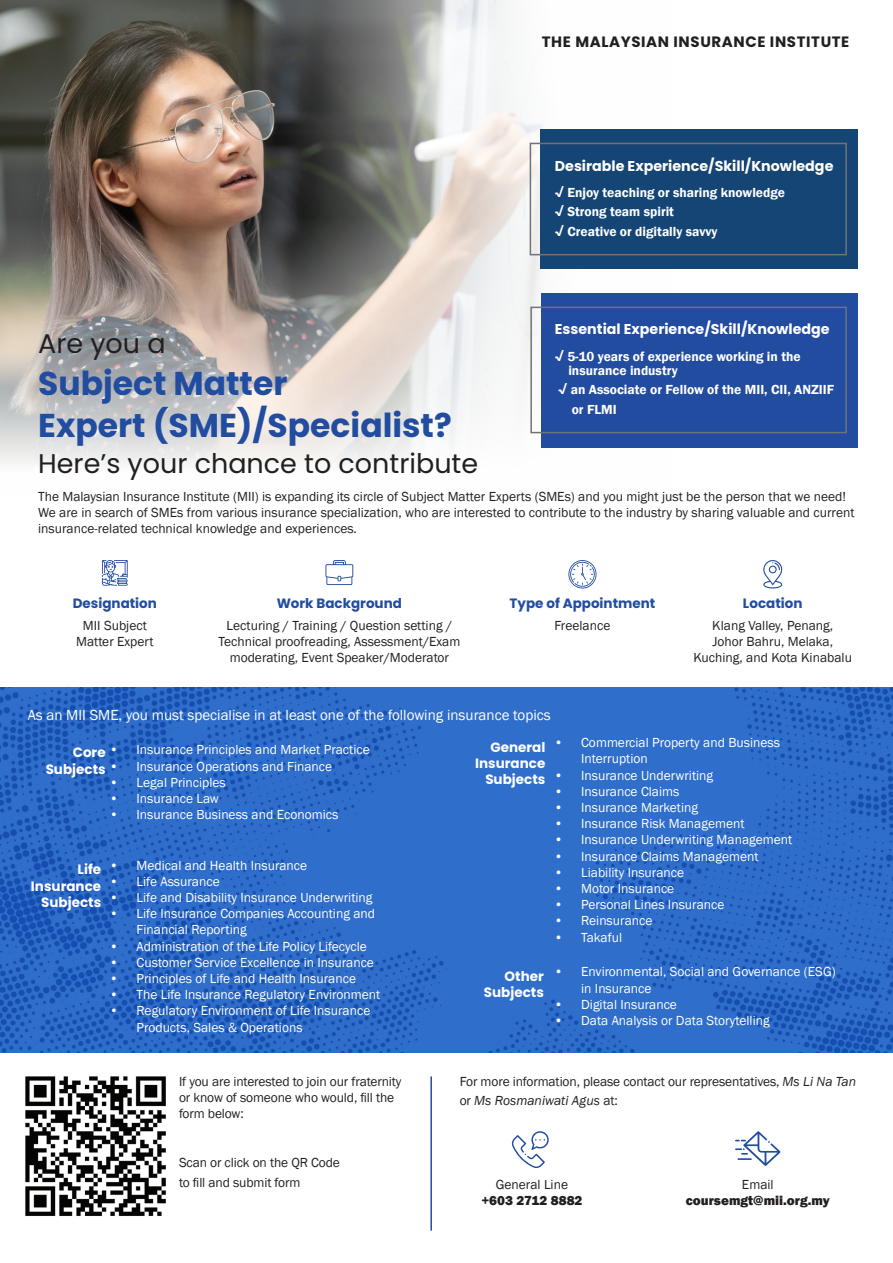
<style>
.page{position:relative;width:893px;height:1263px;background:#fff}
.page>*{position:absolute;margin:0;border:0;box-sizing:border-box;transform-origin:0 0}
.t1{font:700 33px/42px "Poppins";color:#214ca0}
.t2{font:27px "Poppins";color:#231f20}
.t3{font:15px "Franklin Gothic";color:#fff}
.t4{font:700 15px "Poppins";letter-spacing:.04em;color:#231f20}
.t5{font:700 14.25px "Poppins";color:#fff}
.t6{font:13.5px/16.2px "Franklin Gothic";color:#fff}
.t7{font:13.5px/16.2px "Franklin Gothic";color:#231f20}
.t8{font:600 13.5px/19.5px "Franklin Gothic";color:#fff}
.t9{font:700 13.5px/16.2px "Poppins";color:#fff;text-align:right}
.t10{font:700 13.5px "Poppins";color:#214ca0}
.t11{font:800 13.5px "Franklin Gothic";color:#231f20}
.s1{font-family:"Gilroy";font-weight:700}
.s2{font-style:italic}
</style>
<div class="page">
<img style="left:0;top:687px;width:893px;height:365px">
<img style="left:0;top:0;width:674px;height:464px">
<hr style="left:430px;top:1076px;width:2px;height:154px;background:#214ca0">
<div style="left:540px;top:130px;width:317px;height:139px;background:#154575"></div>
<div style="left:530px;top:143px;width:317px;height:112px;border:2px solid #717275"></div>
<svg style="left:511px;top:1131px;width:38px;height:37px"></svg>
<svg style="left:735px;top:1131px;width:46px;height:35px"></svg>
<img style="left:25px;top:1076px;width:141px;height:140px">
<div style="left:541px;top:294px;width:316px;height:154px;background:#214ca0"></div>
<div style="left:530px;top:307px;width:317px;height:126px;border:2px solid #717275"></div>
<svg style="left:763px;top:560px;width:19px;height:28px"></svg>
<svg style="left:568px;top:560px;width:29px;height:28px"></svg>
<svg style="left:102px;top:560px;width:26px;height:26px"></svg>
<svg style="left:325px;top:560px;width:28px;height:25px"></svg>
<p class="t4" style="left:542px;top:33px;width:309px">THE MALAYSIAN INSURANCE INSTITUTE</p>
<h2 class="t2" style="left:38px;top:328px;width:129px">Are you a</h2>
<h1 class="t1" style="left:38px;top:363px;width:415px">Subject Matter<br>Expert (SME)/Specialist?</h1>
<h2 class="t2" style="left:38px;top:448px;width:441px">Here’s your chance to contribute</h2>
<p class="t5" style="left:555px;top:158px;width:280px">Desirable Experience/Skill/Knowledge</p>
<p class="t8" style="left:555px;top:183px;width:232px"><span class="s1">√</span> Enjoy teaching or sharing knowledge <span class="s1">√</span> Strong team spirit<br><span class="s1">√</span> Creative or digitally savvy</p>
<p class="t5" style="left:555px;top:321px;width:276px">Essential Experience/Skill/Knowledge</p>
<p class="t8" style="left:568px;top:350px;width:234px;line-height:13.5px;text-indent:-14px"><span class="s1">√</span> 5-10 years of experience working in the insurance industry</p>
<p class="t8" style="left:572px;top:380px;width:264px;text-indent:-14px"><span class="s1">√</span> an Associate or Fellow of the MII, CII, ANZIIF or FLMI</p>
<p class="t7" style="left:38px;top:488px;width:818px">The Malaysian Insurance Institute (MII) is expanding its circle of Subject Matter Experts (SMEs) and you might just be the person that we need!<br>We are in search of SMEs from various insurance specialization, who are interested to contribute to the industry by sharing valuable and current insurance-related technical knowledge and experiences.</p>
<p class="t10" style="left:73px;top:596px;width:86px">Designation</p>
<p class="t10" style="left:277px;top:596px;width:127px">Work Background</p>
<p class="t7" style="left:218px;top:617px;width:244px;text-align:center">Lecturing / Training / Question setting /<br>Technical proofreading, Assessment/Exam moderating, Event Speaker/Moderator</p>
<p class="t10" style="left:510px;top:596px;width:147px">Type of Appointment</p>
<p class="t7" style="left:83px;top:617px;width:65px">MII Subject</p>
<p class="t7" style="left:555px;top:617px;width:57px">Freelance</p>
<p class="t7" style="left:76px;top:633px;width:79px">Matter Expert</p>
<p class="t3" style="left:28px;top:706px;width:525px">As an MII SME, you must specialise in at least one of the following insurance topics</p>
<p class="t10" style="left:743px;top:596px;width:61px">Location</p>
<p class="t7" style="left:693px;top:617px;width:160px;text-align:center">Klang Valley, Penang,<br>Johor Bahru, Melaka,<br>Kuching, and Kota Kinabalu</p>
<p class="t6" style="left:110px;top:742px;width:262px">• Insurance Principles and Market Practice</p>
<p class="t6" style="left:110px;top:758px;width:224px">• Insurance Operations and Finance</p>
<p class="t6" style="left:110px;top:774px;width:118px">• Legal Principles</p>
<p class="t6" style="left:110px;top:791px;width:111px">• Insurance Law</p>
<p class="t6" style="left:110px;top:807px;width:230px">• Insurance Business and Economics</p>
<p class="t9" style="left:46px;top:744px;width:62px">Core<br>Subjects</p>
<p class="t9" style="left:31px;top:862px;width:72px">Life<br>Insurance<br>Subjects</p>
<p class="t6" style="left:110px;top:857px;width:199px">• Medical and Health Insurance</p>
<p class="t6" style="left:110px;top:873px;width:112px">• Life Assurance</p>
<p class="t6" style="left:110px;top:890px;width:264px">• Life and Disability Insurance Underwriting</p>
<p class="t6" style="left:137px;top:906px;width:240px;text-indent:-27px">• Life Insurance Companies Accounting and<br>Financial Reporting</p>
<p class="t6" style="left:110px;top:938px;width:259px">• Administration of the Life Policy Lifecycle</p>
<p class="t6" style="left:110px;top:954px;width:266px">• Customer Service Excellence in Insurance</p>
<p class="t6" style="left:110px;top:971px;width:248px">• Principles of Life and Health Insurance</p>
<p class="t6" style="left:110px;top:987px;width:272px">• The Life Insurance Regulatory Environment</p>
<p class="t6" style="left:137px;top:1003px;width:235px;text-indent:-27px">• Regulatory Environment of Life Insurance<br>Products, Sales &amp; Operations</p>
<p class="t7" style="left:179px;top:1073px;width:224px">If you are interested to join our fraternity or know of someone who would, fill the form below:</p>
<p class="t7" style="left:179px;top:1153px;width:162px;line-height:19.5px">Scan or click on the QR Code to fill and submit form</p>
<p class="t9" style="left:475px;top:739px;width:72px">General<br>Insurance<br>Subjects</p>
<p class="t9" style="left:484px;top:968px;width:62px">Other<br>Subjects</p>
<p class="t6" style="left:581px;top:735px;width:200px;text-indent:-27px">• Commercial Property and Business<br>Interruption</p>
<p class="t6" style="left:554px;top:767px;width:161px">• Insurance Underwriting</p>
<p class="t6" style="left:554px;top:783px;width:127px">• Insurance Claims</p>
<p class="t6" style="left:554px;top:800px;width:145px">• Insurance Marketing</p>
<p class="t6" style="left:554px;top:816px;width:192px">• Insurance Risk Management</p>
<p class="t6" style="left:554px;top:832px;width:240px">• Insurance Underwriting Management</p>
<p class="t6" style="left:554px;top:848px;width:206px">• Insurance Claims Management</p>
<p class="t6" style="left:554px;top:864px;width:132px">• Liability Insurance</p>
<p class="t6" style="left:554px;top:881px;width:122px">• Motor Insurance</p>
<p class="t6" style="left:554px;top:897px;width:172px">• Personal Lines Insurance</p>
<p class="t6" style="left:554px;top:913px;width:100px">• Reinsurance</p>
<p class="t6" style="left:554px;top:929px;width:70px">• Takaful</p>
<p class="t6" style="left:581px;top:964px;width:256px;text-indent:-27px">• Environmental, Social and Governance (ESG) in Insurance</p>
<p class="t6" style="left:554px;top:996px;width:124px">• Digital Insurance</p>
<p class="t6" style="left:554px;top:1013px;width:217px">• Data Analysis or Data Storytelling</p>
<p class="t7" style="left:460px;top:1072px;width:398px;line-height:19.5px">For more information, please contact our representatives, <span class="s2">Ms Li Na Tan </span>or <span class="s2">Ms Rosmaniwati Agus</span> at:</p>
<p class="t7" style="left:496px;top:1176px;width:74px">General Line</p>
<p class="t11" style="left:481px;top:1192px;width:103px">+603 2712 8882</p>
<p class="t7" style="left:742px;top:1176px;width:33px">Email</p>
<p class="t11" style="left:686px;top:1192px;width:146px">coursemgt@mii.org.my</p>
</div>
